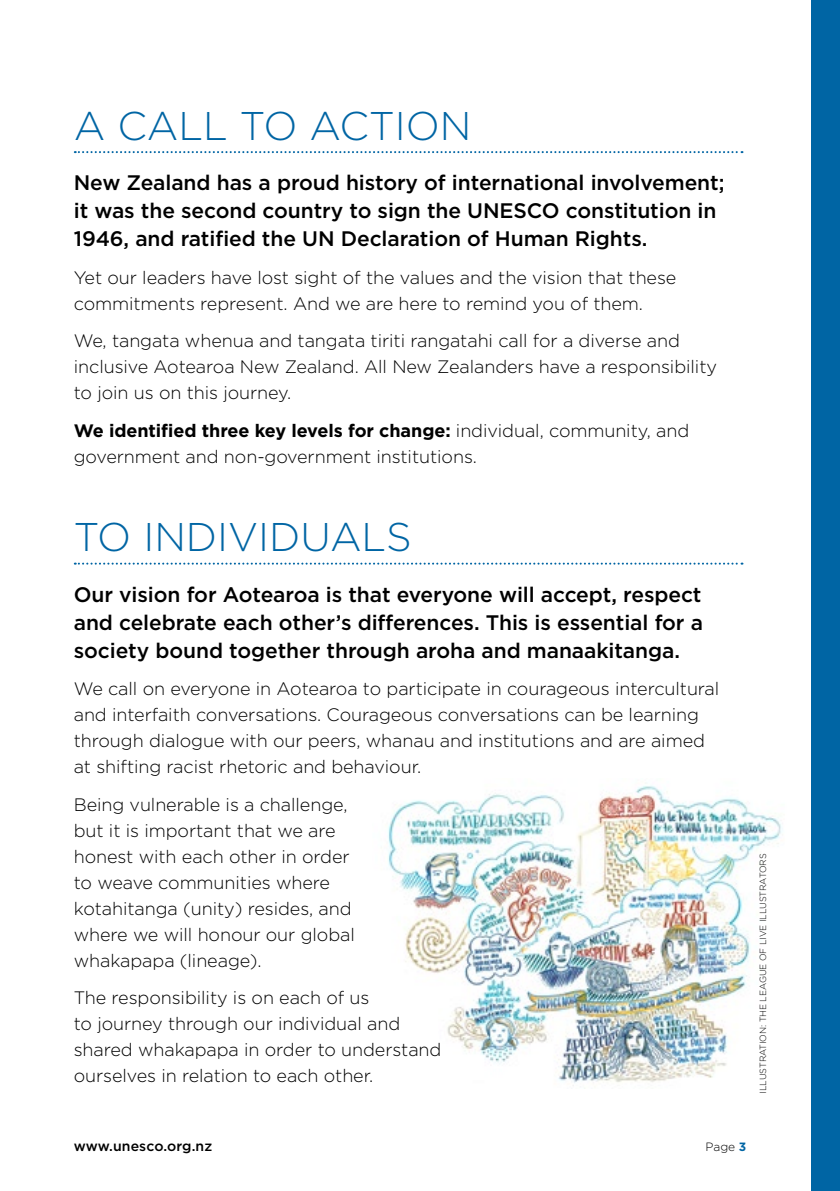
<style>
.page{position:relative;width:840px;height:1191px;background:#fff}
.page>*{position:absolute;margin:0;border:0;box-sizing:border-box;transform-origin:0 0}
.Heading_1{font:300 40px "Gotham";color:#0065a4}
.BODY_Text{font:500 21px/28px "Gotham";letter-spacing:-.005em;color:#000}
.BODY_Text-2{font:300 18px/26px "Gotham";letter-spacing:-.005em;color:#000}
.BODY_Text-3{font:500 14px "Gotham";letter-spacing:.01em;color:#000}
.t1{font:300 12px "Gotham";color:#000}
.BODY_Text-4{font:300 9px "Gotham";letter-spacing:-.01em;color:#000}
.s1{font-weight:700}
.s2{font-weight:700;color:#0065a4}
</style>
<div class="page">
<div style="left:811px;top:0;width:28px;height:1191px;background:#0065a4"></div>
<img style="left:388px;top:785px;width:394px;height:301px">
<svg style="left:75px;top:151px;width:667px;height:2px"></svg>
<svg style="left:75px;top:562px;width:667px;height:2px"></svg>
<p class="Heading_1" style="left:74px;top:100px;width:399px">A CALL TO ACTION</p>
<p class="BODY_Text" style="left:74px;top:169px;width:652px">New Zealand has a proud history of international involvement; it was the second country to sign the UNESCO constitution in<br>1946, and ratified the UN Declaration of Human Rights.</p>
<p class="BODY_Text-2" style="left:74px;top:264px;width:604px">Yet our leaders have lost sight of the values and the vision that these commitments represent. And we are here to remind you of them.</p>
<p class="BODY_Text-2" style="left:74px;top:327px;width:644px">We, tangata whenua and tangata tiriti rangatahi call for a diverse and inclusive Aotearoa New Zealand. All New Zealanders have a responsibility to join us on this journey.</p>
<p class="BODY_Text-2" style="left:74px;top:417px;width:616px"><span class="s1">We identified three key levels for change:</span> individual, community, and government and non-government institutions.</p>
<p class="Heading_1" style="left:74px;top:512px;width:339px">TO INDIVIDUALS</p>
<p class="BODY_Text" style="left:74px;top:580px;width:630px;text-align:justify">Our vision for Aotearoa is that everyone will accept, respect and celebrate each other’s differences. This is essential for a society bound together through aroha and manaakitanga.</p>
<p class="BODY_Text-2" style="left:74px;top:675px;width:646px">We call on everyone in Aotearoa to participate in courageous intercultural and interfaith conversations. Courageous conversations can be learning through dialogue with our peers, whanau and institutions and are aimed at shifting racist rhetoric and behaviour.</p>
<p class="BODY_Text-2" style="left:74px;top:791px;width:282px">Being vulnerable is a challenge, but it is important that we are honest with each other in order to weave communities where kotahitanga (unity) resides, and where we will honour our global whakapapa (lineage).</p>
<p class="BODY_Text-2" style="left:74px;top:984px;width:369px">The responsibility is on each of us<br>to journey through our individual and shared whakapapa in order to understand ourselves in relation to each other.</p>
<p class="BODY_Text-4" style="left:757px;top:1093px;width:242px;rotate:-90deg">ILLUSTRATION: THE LEAGUE OF LIVE ILLUSTRATORS</p>
<p class="BODY_Text-3" style="left:74px;top:1136px;width:140px">www.unesco.org.nz</p>
<p class="t1" style="left:705px;top:1139px;width:42px">Page <span class="s2">3</span></p>
</div>
